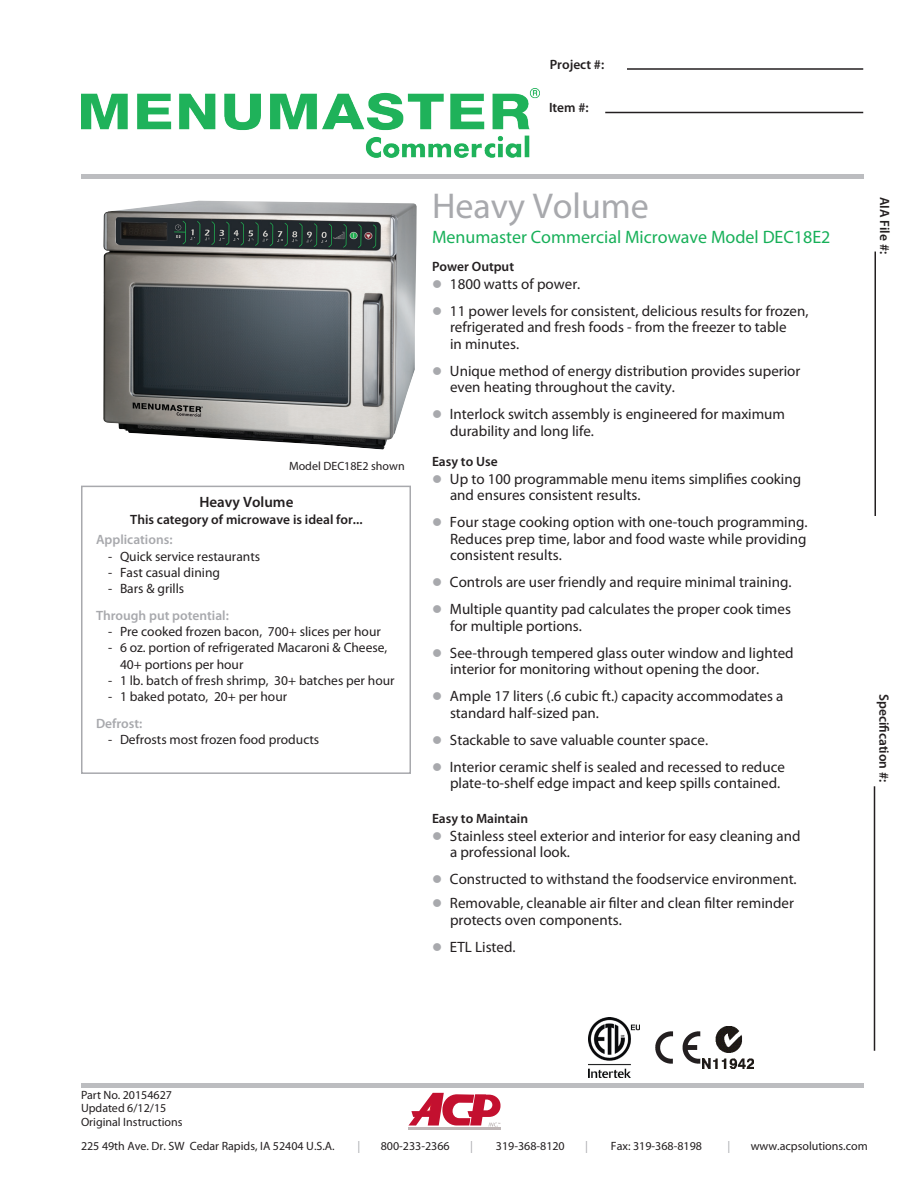
<style>
.page{position:relative;width:918px;height:1188px;background:#fff}
.page>*{position:absolute;margin:0;border:0;box-sizing:border-box;transform-origin:0 0}
.head{font:36px "Myriad Pro";color:#a8a9ad}
.head-2{font:18px "Myriad Pro";color:#18b059}
.blackChart{font:15px "Myriad Pro";color:#231f20}
.chartHead{font:600 15px "Myriad Pro";color:#231f20}
.chart{font:13.5px "Myriad Pro";color:#231f20}
.chartHead-2{font:600 13.5px "Myriad Pro";color:#231f20}
.chart-2{font:600 13.5px "Myriad Pro";color:#a8a9ad}
.mouse{font:12px/13.5px "Myriad Pro";color:#231f20}
.mouse-2{font:12px "Myriad Pro";color:#a8a9ad}
.s1{color:#a8a9ad}
</style>
<div class="page">
<hr style="left:81px;top:1083px;width:783px;height:4px;background:#bcbdc0">
<hr style="left:605px;top:112px;width:258px;height:1px;background:#231f20">
<hr style="left:627px;top:68px;width:236px;height:2px;background:#231f20">
<hr style="left:874px;top:252px;width:2px;height:264px;background:#231f20">
<hr style="left:874px;top:786px;width:1px;height:265px;background:#231f20">
<hr style="left:408px;top:1128px;width:92px;height:2px;background:#beb6b6">
<svg style="left:408px;top:1093px;width:93px;height:34px"></svg>
<img style="left:81px;top:88px;width:459px;height:70px">
<div style="left:81px;top:174px;width:783px;height:5px;background:#bcbdc0"></div>
<img style="left:103px;top:201px;width:314px;height:249px">
<div style="left:81px;top:486px;width:330px;height:288px;background:#fff;border:2px solid #a8a9ad"></div>
<img style="left:588px;top:1017px;width:52px;height:60px">
<img style="left:656px;top:1031px;width:44px;height:32px">
<img style="left:702px;top:1027px;width:52px;height:41px">
<p class="chartHead-2" style="left:550px;top:56px;width:56px">Project #:</p>
<p class="chartHead-2" style="left:549px;top:99px;width:41px">Item #:</p>
<p class="mouse" style="left:289px;top:459px;width:117px">Model DEC18E2 shown</p>
<p class="chartHead" style="left:199px;top:493px;width:95px">Heavy Volume</p>
<p class="chartHead-2" style="left:130px;top:511px;width:234px">This category of microwave is ideal for...</p>
<p class="chart-2" style="left:96px;top:531px;width:78px">Applications:</p>
<p class="chart" style="left:108px;top:548px;width:154px">- Quick service restaurants</p>
<p class="chart" style="left:108px;top:564px;width:114px">- Fast casual dining</p>
<p class="chart" style="left:108px;top:580px;width:78px">- Bars &amp; grills</p>
<p class="chart-2" style="left:96px;top:607px;width:134px">Through put potential:</p>
<p class="chart" style="left:108px;top:623px;width:274px">- Pre cooked frozen bacon, 700+ slices per hour</p>
<p class="chart" style="left:108px;top:640px;width:281px">- 6 oz. portion of refrigerated Macaroni &amp; Cheese,</p>
<p class="chart" style="left:120px;top:656px;width:125px">40+ portions per hour</p>
<p class="chart" style="left:108px;top:672px;width:288px">- 1 lb. batch of fresh shrimp, 30+ batches per hour</p>
<p class="chart" style="left:108px;top:688px;width:181px">- 1 baked potato, 20+ per hour</p>
<p class="chart-2" style="left:96px;top:715px;width:48px">Defrost:</p>
<p class="chart" style="left:108px;top:731px;width:213px">- Defrosts most frozen food products</p>
<p class="head" style="left:432px;top:183px;width:219px">Heavy Volume</p>
<p class="head-2" style="left:432px;top:226px;width:400px">Menumaster Commercial Microwave Model DEC18E2</p>
<p class="chartHead-2" style="left:432px;top:258px;width:84px">Power Output</p>
<p class="blackChart" style="left:432px;top:274px;width:150px"><span class="s1">●</span> 1800 watts of power.</p>
<p class="blackChart" style="left:432px;top:301px;width:378px"><span class="s1">●</span> 11 power levels for consistent, delicious results for frozen,</p>
<p class="blackChart" style="left:450px;top:318px;width:338px">refrigerated and fresh foods - from the freezer to table</p>
<p class="blackChart" style="left:450px;top:334px;width:71px">in minutes.</p>
<p class="blackChart" style="left:432px;top:361px;width:370px"><span class="s1">●</span> Unique method of energy distribution provides superior</p>
<p class="blackChart" style="left:450px;top:378px;width:227px">even heating throughout the cavity.</p>
<p class="blackChart" style="left:432px;top:405px;width:355px"><span class="s1">●</span> Interlock switch assembly is engineered for maximum</p>
<p class="blackChart" style="left:450px;top:421px;width:146px">durability and long life.</p>
<p class="chartHead-2" style="left:432px;top:453px;width:67px">Easy to Use</p>
<p class="blackChart" style="left:432px;top:469px;width:371px"><span class="s1">●</span> Up to 100 programmable menu items simplifies cooking</p>
<p class="blackChart" style="left:450px;top:486px;width:192px">and ensures consistent results.</p>
<p class="blackChart" style="left:432px;top:513px;width:377px"><span class="s1">●</span> Four stage cooking option with one-touch programming.</p>
<p class="blackChart" style="left:450px;top:529px;width:358px">Reduces prep time, labor and food waste while providing</p>
<p class="blackChart" style="left:450px;top:546px;width:113px">consistent results.</p>
<p class="blackChart" style="left:432px;top:573px;width:361px"><span class="s1">●</span> Controls are user friendly and require minimal training.</p>
<p class="blackChart" style="left:432px;top:600px;width:360px"><span class="s1">●</span> Multiple quantity pad calculates the proper cook times</p>
<p class="blackChart" style="left:450px;top:616px;width:134px">for multiple portions.</p>
<p class="blackChart" style="left:432px;top:643px;width:363px"><span class="s1">●</span> See-through tempered glass outer window and lighted</p>
<p class="blackChart" style="left:450px;top:660px;width:311px">interior for monitoring without opening the door.</p>
<p class="blackChart" style="left:432px;top:687px;width:353px"><span class="s1">●</span> Ample 17 liters (.6 cubic ft.) capacity accommodates a</p>
<p class="blackChart" style="left:450px;top:703px;width:150px">standard half-sized pan.</p>
<p class="blackChart" style="left:432px;top:730px;width:278px"><span class="s1">●</span> Stackable to save valuable counter space.</p>
<p class="blackChart" style="left:432px;top:757px;width:354px"><span class="s1">●</span> Interior ceramic shelf is sealed and recessed to reduce</p>
<p class="blackChart" style="left:450px;top:774px;width:332px">plate-to-shelf edge impact and keep spills contained.</p>
<p class="chartHead-2" style="left:432px;top:810px;width:98px">Easy to Maintain</p>
<p class="blackChart" style="left:432px;top:826px;width:370px"><span class="s1">●</span> Stainless steel exterior and interior for easy cleaning and</p>
<p class="blackChart" style="left:450px;top:843px;width:122px">a professional look.</p>
<p class="blackChart" style="left:432px;top:870px;width:366px"><span class="s1">●</span> Constructed to withstand the foodservice environment.</p>
<p class="blackChart" style="left:432px;top:894px;width:364px"><span class="s1">●</span> Removable, cleanable air filter and clean filter reminder</p>
<p class="blackChart" style="left:450px;top:910px;width:173px">protects oven components.</p>
<p class="blackChart" style="left:432px;top:937px;width:85px"><span class="s1">●</span> ETL Listed.</p>
<p class="chartHead-2" style="left:893px;top:196px;width:59px;rotate:90deg">AIA File #:</p>
<p class="chartHead-2" style="left:892px;top:694px;width:90px;rotate:90deg">Specification #:</p>
<p class="mouse" style="left:81px;top:1088px;width:93px">Part No. 20154627<br>Updated 6/12/15</p>
<p class="mouse" style="left:81px;top:1115px;width:103px">Original Instructions</p>
<p class="mouse" style="left:81px;top:1139px;width:255px">225 49th Ave. Dr. SW Cedar Rapids, IA 52404 U.S.A.</p>
<p class="mouse-2" style="left:358px;top:1138px;width:4px">|</p>
<p class="mouse" style="left:381px;top:1139px;width:70px">800-233-2366</p>
<p class="mouse-2" style="left:470px;top:1138px;width:4px">|</p>
<p class="mouse" style="left:496px;top:1139px;width:70px">319-368-8120</p>
<p class="mouse-2" style="left:585px;top:1138px;width:4px">|</p>
<p class="mouse" style="left:611px;top:1139px;width:93px">Fax: 319-368-8198</p>
<p class="mouse-2" style="left:727px;top:1138px;width:4px">|</p>
<p class="mouse" style="left:751px;top:1139px;width:118px">www.acpsolutions.com</p>
</div>
